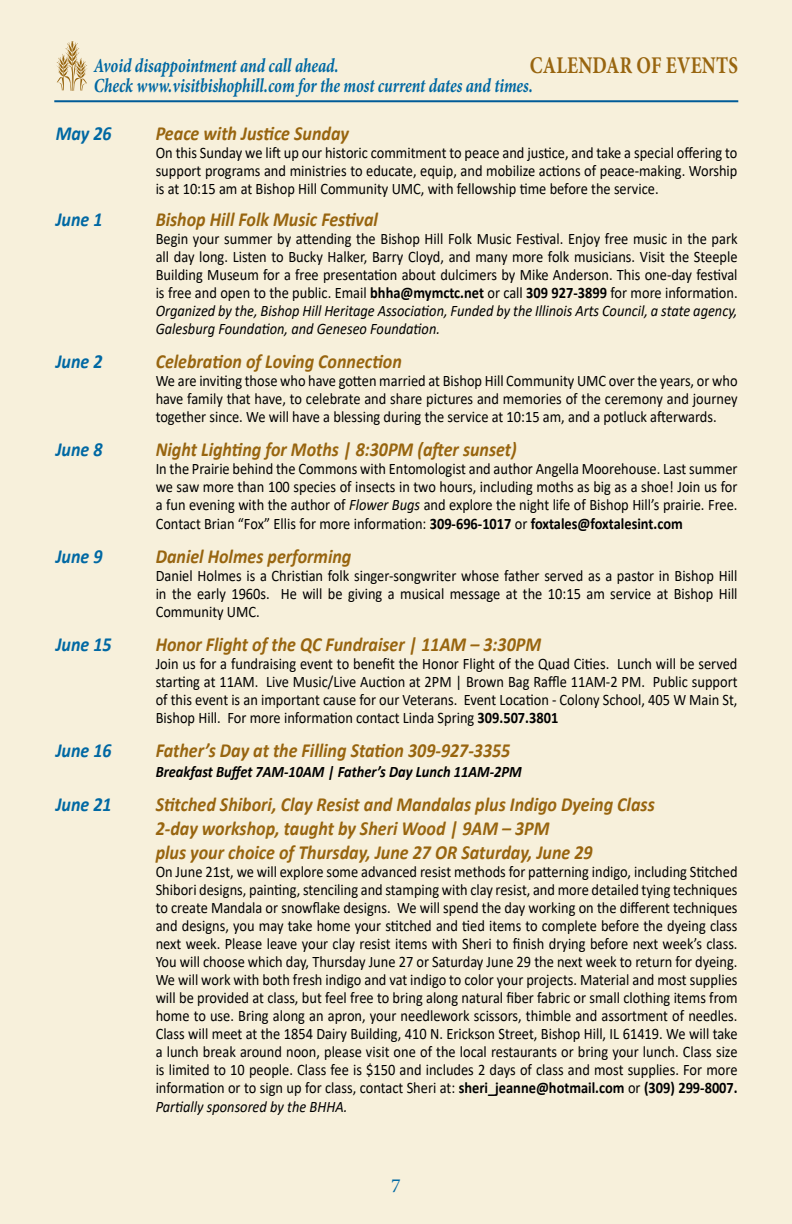
<style>
.page{position:relative;width:792px;height:1224px;background:#f7f0db}
.page>*{position:absolute;margin:0;border:0;box-sizing:border-box;transform-origin:0 0}
.t1{font:700 24px "Minion Pro";letter-spacing:.01em;color:#98650f;scale:.79 1}
.t2{font:italic 700 20px/24px "Calibri";color:#98650f;scale:.9 1}
.t3{font:italic 700 20px/20px "Minion Pro";letter-spacing:-.005em;color:#0068a3;scale:.79 1}
.t4{font:italic 700 20px "Calibri";color:#0068a3;scale:.9 1}
.t5{font:20px "Minion Pro";color:#0068a3}
.t6{font:16px/18px "Calibri";color:#000;text-align:justify;scale:.9 1}
.t7{font:italic 700 16px "Calibri";color:#000;scale:.9 1}
.s1{font-weight:700}
.s2{font-style:italic}
</style>
<div class="page">
<svg style="left:56px;top:42px;width:32px;height:49px"></svg>
<hr style="left:54px;top:100px;width:684px;height:2px;background:#005b98">
<p class="t3" style="left:94px;top:55px;width:557px">Avoid disappointment and call ahead.<br>Check www.visitbishophill.com for the most current dates and times.</p>
<h1 class="t1" style="left:530px;top:48px;width:265px">CALENDAR OF EVENTS</h1>
<p class="t4" style="left:56px;top:120px;width:64px">May 26</p>
<p class="t2" style="left:156px;top:121px;width:216px">Peace with Justice Sunday</p>
<p class="t6" style="left:156px;top:144px;width:648px">On this Sunday we lift up our historic commitment to peace and justice, and take a special offering to support programs and ministries to educate, equip, and mobilize actions of peace-making. Worship is at 10:15 am at Bishop Hill Community UMC, with fellowship time before the service.</p>
<p class="t4" style="left:56px;top:206px;width:54px">June 1</p>
<p class="t2" style="left:156px;top:207px;width:248px">Bishop Hill Folk Music Festival</p>
<p class="t6" style="left:156px;top:230px;width:648px">Begin your summer by attending the Bishop Hill Folk Music Festival. Enjoy free music in the park all day long. Listen to Bucky Halker, Barry Cloyd, and many more folk musicians. Visit the Steeple Building Museum for a free presentation about dulcimers by Mike Anderson. This one-day festival is free and open to the public. Email <span class="s1">bhha@mymctc.net</span> or call <span class="s1">309 927-3899</span> for more information.<br><span class="s2">Organized by the, Bishop Hill Heritage Association, Funded by the Illinois Arts Council, a state agency, Galesburg Foundation, and Geneseo Foundation.</span></p>
<p class="t4" style="left:56px;top:348px;width:54px">June 2</p>
<p class="t2" style="left:156px;top:349px;width:275px">Celebration of Loving Connection</p>
<p class="t6" style="left:156px;top:372px;width:648px">We are inviting those who have gotten married at Bishop Hill Community UMC over the years, or who have family that have, to celebrate and share pictures and memories of the ceremony and journey together since. We will have a blessing during the service at 10:15 am, and a potluck afterwards.</p>
<p class="t4" style="left:56px;top:436px;width:54px">June 8</p>
<p class="t2" style="left:156px;top:437px;width:403px">Night Lighting for Moths | 8:30PM (after sunset)</p>
<p class="t6" style="left:156px;top:459px;width:648px">In the Prairie behind the Commons with Entomologist and author Angella Moorehouse. Last summer we saw more than 100 species of insects in two hours, including moths as big as a shoe! Join us for a fun evening with the author of <span class="s2">Flower Bugs</span> and explore the night life of Bishop Hill’s prairie. Free.<br>Contact Brian “Fox” Ellis for more information: <span class="s1">309-696-1017</span> or <span class="s1">foxtales@foxtalesint.com</span></p>
<p class="t4" style="left:56px;top:543px;width:54px">June 9</p>
<p class="t2" style="left:156px;top:544px;width:219px">Daniel Holmes performing</p>
<p class="t6" style="left:156px;top:567px;width:648px">Daniel Holmes is a Christian folk singer-songwriter whose father served as a pastor in Bishop Hill in the early 1960s. He will be giving a musical message at the 10:15 am service at Bishop Hill Community UMC.</p>
<p class="t4" style="left:56px;top:631px;width:64px">June 15</p>
<p class="t2" style="left:156px;top:632px;width:430px">Honor Flight of the QC Fundraiser | 11AM – 3:30PM</p>
<p class="t6" style="left:156px;top:655px;width:648px">Join us for a fundraising event to benefit the Honor Flight of the Quad Cities. Lunch will be served starting at 11AM. Live Music/Live Auction at 2PM | Brown Bag Raffle 11AM-2 PM. Public support of this event is an important cause for our Veterans. Event Location - Colony School, 405 W Main St, Bishop Hill. For more information contact Linda Spring <span class="s1">309.507.3801</span></p>
<p class="t4" style="left:56px;top:737px;width:64px">June 16</p>
<p class="t2" style="left:156px;top:738px;width:396px">Father’s Day at the Filling Station 309-927-3355</p>
<p class="t7" style="left:156px;top:760px;width:408px">Breakfast Buffet 7AM-10AM | Father’s Day Lunch 11AM-2PM</p>
<p class="t4" style="left:56px;top:790px;width:64px">June 21</p>
<p class="t2" style="left:156px;top:791px;width:556px">Stitched Shibori, Clay Resist and Mandalas plus Indigo Dyeing Class<br>2-day workshop, taught by Sheri Wood | 9AM – 3PM<br>plus your choice of Thursday, June 27 OR Saturday, June 29</p>
<p class="t6" style="left:156px;top:862px;width:648px">On June 21st, we will explore some advanced resist methods for patterning indigo, including Stitched Shibori designs, painting, stenciling and stamping with clay resist, and more detailed tying techniques to create Mandala or snowflake designs. We will spend the day working on the different techniques and designs, you may take home your stitched and tied items to complete before the dyeing class next week. Please leave your clay resist items with Sheri to finish drying before next week’s class.<br>You will choose which day, Thursday June 27 or Saturday June 29 the next week to return for dyeing.<br>We will work with both fresh indigo and vat indigo to color your projects. Material and most supplies will be provided at class, but feel free to bring along natural fiber fabric or small clothing items from home to use. Bring along an apron, your needlework scissors, thimble and assortment of needles.<br>Class will meet at the 1854 Dairy Building, 410 N. Erickson Street, Bishop Hill, IL 61419. We will take a lunch break around noon, please visit one of the local restaurants or bring your lunch. Class size is limited to 10 people. Class fee is $150 and includes 2 days of class and most supplies. For more information or to sign up for class, contact Sheri at: <span class="s1">sheri_jeanne@hotmail.com</span> or <span class="s1">(309) 299-8007.<br></span><span class="s2">Partially sponsored by the BHHA.</span></p>
<p class="t5" style="left:391px;top:1172px;width:11px">7</p>
<p class="t5" style="left:391px;top:1176px;width:11px">7</p>
</div>
